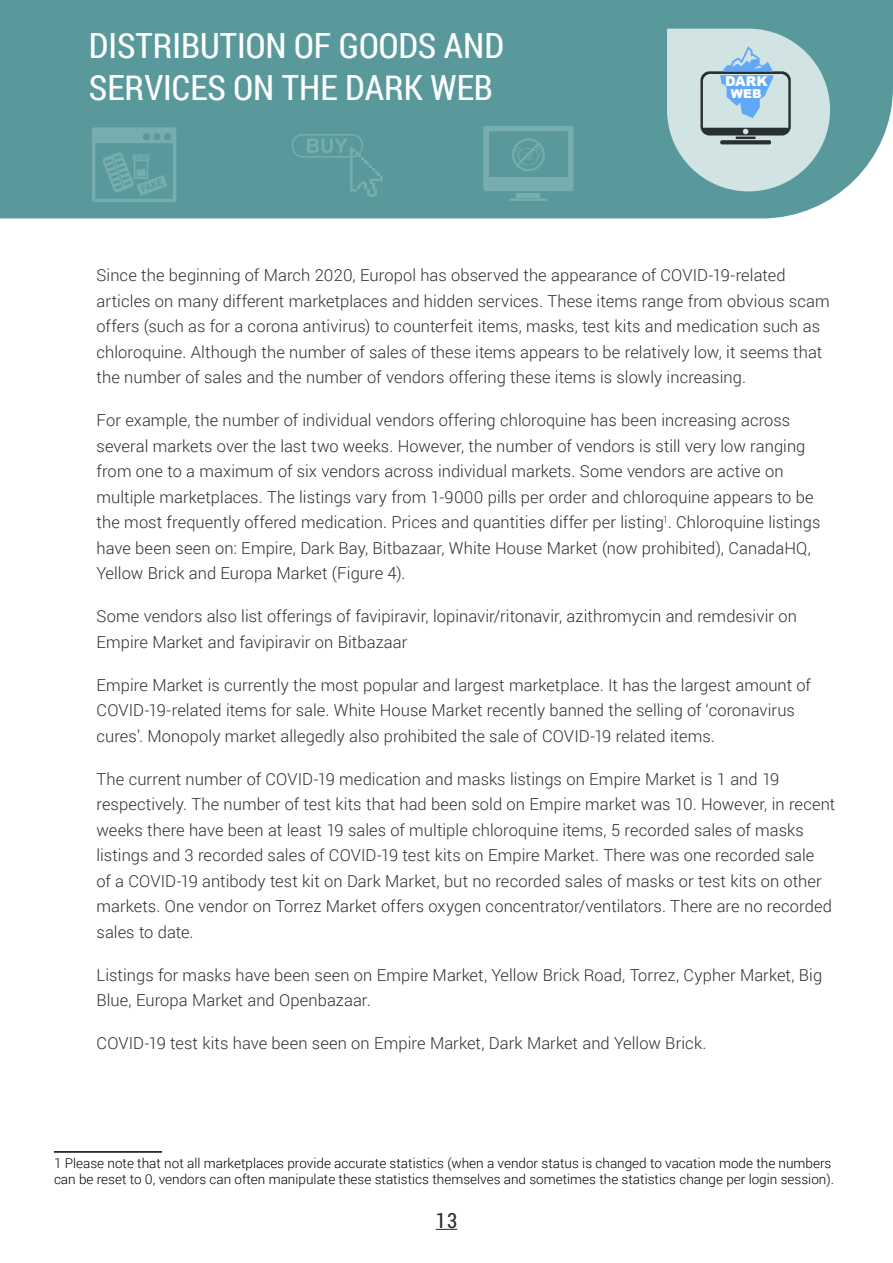
<style>
.page{position:relative;width:893px;height:1263px;background:#fff}
.page>*{position:absolute;margin:0;border:0;box-sizing:border-box;transform-origin:0 0}
.t1{font:34.65px/41.5px "Roboto Condensed";color:#fff}
.t2{font:21px "Roboto Condensed";color:#293033}
.t3{font:300 16.5px/25.5px "Roboto";letter-spacing:.005em;color:#293033}
.t4{font:300 13.5px/16.2px "Roboto";color:#000}
.t5{font:900 13.5px "Arial";color:#fff}
.t6{font:900 12.3px "Arial";color:#fff}
</style>
<div class="page">
<div style="left:0;top:0;width:893px;height:218px;background:#59999c"></div>
<svg style="left:667px;top:29px;width:163px;height:162px;background:#adc9d0"></svg>
<svg style="left:92px;top:127px;width:84px;height:75px;background:#67a2a5"></svg>
<svg style="left:292px;top:134px;width:91px;height:63px;background:#5d9c9f"></svg>
<hr style="left:517px;top:193px;width:23px;height:4px;background:#78adb0">
<svg style="left:483px;top:126px;width:90px;height:65px;background:#66a1a4"></svg>
<svg style="left:509px;top:199px;width:39px;height:2px"></svg>
<hr style="left:54px;top:1151px;width:108px;height:2px;background:#000">
<svg style="left:436px;top:1229px;width:21px;height:1px"></svg>
<h1 class="t1" style="left:89px;top:24px;width:416px">DISTRIBUTION OF GOODS AND<br>SERVICES ON THE DARK WEB</h1>
<p class="t5" style="left:725px;top:71px;width:44px">DARK</p>
<p class="t6" style="left:731px;top:84px;width:32px">WEB</p>
<p class="t3" style="left:97px;top:262px;width:735px">Since the beginning of March 2020, Europol has observed the appearance of COVID-19-related articles on many different marketplaces and hidden services. These items range from obvious scam offers (such as for a corona antivirus) to counterfeit items, masks, test kits and medication such as chloroquine. Although the number of sales of these items appears to be relatively low, it seems that the number of sales and the number of vendors offering these items is slowly increasing.</p>
<p class="t3" style="left:97px;top:407px;width:725px">For example, the number of individual vendors offering chloroquine has been increasing across several markets over the last two weeks. However, the number of vendors is still very low ranging from one to a maximum of six vendors across individual markets. Some vendors are active on multiple marketplaces. The listings vary from 1-9000 pills per order and chloroquine appears to be the most frequently offered medication. Prices and quantities differ per listing<sup>1</sup>. Chloroquine listings have been seen on: Empire, Dark Bay, Bitbazaar, White House Market (now prohibited), CanadaHQ, Yellow Brick and Europa Market (Figure 4).</p>
<p class="t3" style="left:97px;top:603px;width:702px">Some vendors also list offerings of favipiravir, lopinavir/ritonavir, azithromycin and remdesivir on<br>Empire Market and favipiravir on Bitbazaar</p>
<p class="t3" style="left:97px;top:672px;width:716px">Empire Market is currently the most popular and largest marketplace. It has the largest amount of<br>COVID-19-related items for sale. White House Market recently banned the selling of ‘coronavirus cures’. Monopoly market allegedly also prohibited the sale of COVID-19 related items.</p>
<p class="t3" style="left:97px;top:766px;width:740px">The current number of COVID-19 medication and masks listings on Empire Market is 1 and 19 respectively. The number of test kits that had been sold on Empire market was 10. However, in recent weeks there have been at least 19 sales of multiple chloroquine items, 5 recorded sales of masks listings and 3 recorded sales of COVID-19 test kits on Empire Market. There was one recorded sale<br>of a COVID-19 antibody test kit on Dark Market, but no recorded sales of masks or test kits on other markets. One vendor on Torrez Market offers oxygen concentrator/ventilators. There are no recorded sales to date.</p>
<p class="t3" style="left:97px;top:962px;width:727px">Listings for masks have been seen on Empire Market, Yellow Brick Road, Torrez, Cypher Market, Big<br>Blue, Europa Market and Openbazaar.</p>
<p class="t3" style="left:97px;top:1030px;width:611px">COVID-19 test kits have been seen on Empire Market, Dark Market and Yellow Brick.</p>
<p class="t4" style="left:54px;top:1155px;width:781px">1 Please note that not all marketplaces provide accurate statistics (when a vendor status is changed to vacation mode the numbers can be reset to 0, vendors can often manipulate these statistics themselves and sometimes the statistics change per login session).</p>
<p class="t2" style="left:436px;top:1206px;width:23px">13</p>
</div>
